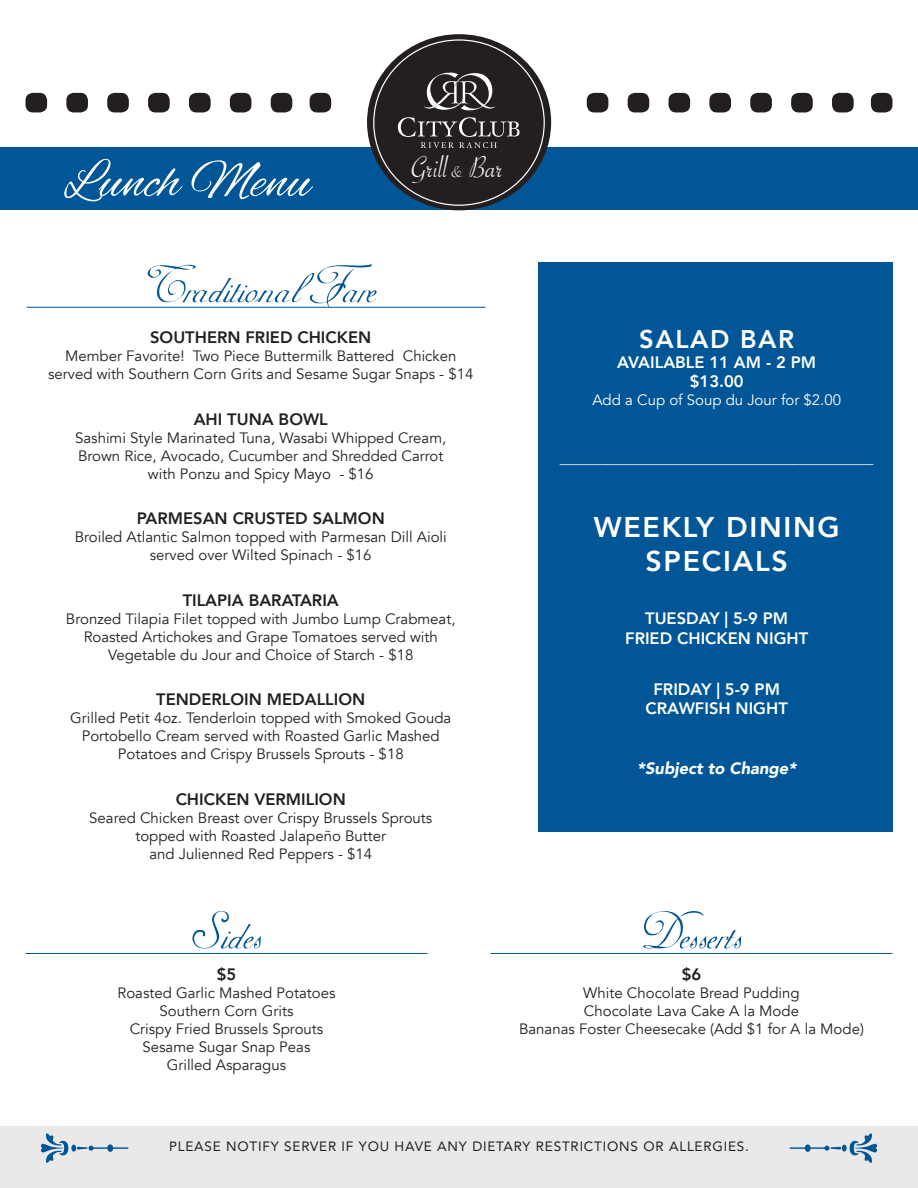
<style>
.page{position:relative;width:918px;height:1188px;background:#fff}
.page>*{position:absolute;margin:0;border:0;box-sizing:border-box;transform-origin:0 0}
.t1{font:60px "Adine Kirnberg Alternate";color:#005696}
.t2{font:54px "Alex Brush";color:#fff}
.t3{font:32.25px "Savoye Let Plain";color:#fff}
.t4{font:800 28.5px/34.2px "Avenir";letter-spacing:.06em;color:#fff;text-align:center}
.t5{font:800 25.5px "Avenir";letter-spacing:.06em;color:#fff}
.t6{font:800 16.5px "Avenir";color:#fff}
.t7{font:800 16.5px "Avenir";color:#231f20}
.t8{font:italic 900 16.5px "Avenir";color:#fff}
.t9{font:15px "Avenir";color:#231f20}
.t10{font:15px "Avenir";color:#fff}
.t11{font:13.5px "Avenir";letter-spacing:.06em;color:#231f20}
.s1{font-size:18.15px}
</style>
<div class="page">
<div style="left:538px;top:262px;width:354px;height:570px;background:#005696"></div>
<hr style="left:27px;top:307px;width:459px;height:1px;background:#005696">
<hr style="left:26px;top:953px;width:402px;height:1px;background:#005696">
<hr style="left:490px;top:953px;width:402px;height:1px;background:#005696">
<div style="left:0;top:1126px;width:918px;height:62px;background:#e9e9e9"></div>
<svg style="left:41px;top:1133px;width:87px;height:30px"></svg>
<svg style="left:790px;top:1133px;width:87px;height:30px"></svg>
<div style="left:0;top:147px;width:918px;height:63px;background:#005696"></div>
<div style="left:367px;top:34px;width:184px;height:176px;background:#231f20;border-radius:50%"></div>
<svg style="left:395px;top:72px;width:125px;height:112px"></svg>
<div style="left:26px;top:93px;width:21px;height:19px;background:#231f20;border-radius:7px"></div>
<div style="left:66px;top:93px;width:22px;height:19px;background:#231f20;border-radius:7px"></div>
<div style="left:107px;top:93px;width:22px;height:19px;background:#231f20;border-radius:7px"></div>
<div style="left:148px;top:93px;width:22px;height:19px;background:#231f20;border-radius:7px"></div>
<div style="left:189px;top:93px;width:22px;height:19px;background:#231f20;border-radius:7px"></div>
<div style="left:230px;top:93px;width:21px;height:19px;background:#231f20;border-radius:7px"></div>
<div style="left:271px;top:93px;width:21px;height:19px;background:#231f20;border-radius:7px"></div>
<div style="left:310px;top:93px;width:21px;height:19px;background:#231f20;border-radius:7px"></div>
<div style="left:587px;top:93px;width:21px;height:19px;background:#231f20;border-radius:7px"></div>
<div style="left:628px;top:93px;width:21px;height:19px;background:#231f20;border-radius:7px"></div>
<div style="left:669px;top:93px;width:21px;height:19px;background:#231f20;border-radius:7px"></div>
<div style="left:709px;top:93px;width:22px;height:19px;background:#231f20;border-radius:7px"></div>
<div style="left:750px;top:93px;width:22px;height:19px;background:#231f20;border-radius:7px"></div>
<div style="left:791px;top:93px;width:22px;height:19px;background:#231f20;border-radius:7px"></div>
<div style="left:832px;top:93px;width:22px;height:19px;background:#231f20;border-radius:7px"></div>
<div style="left:871px;top:93px;width:21px;height:19px;background:#231f20;border-radius:7px"></div>
<p class="t2" style="left:64px;top:151px;width:248px">Lunch Menu</p>
<p class="t3" style="left:412px;top:146px;width:93px">Grill <span class="s1">&amp;</span> Bar</p>
<p class="t1" style="left:145px;top:256px;width:232px">Traditional Fare</p>
<p class="t7" style="left:150px;top:325px;width:223px">SOUTHERN FRIED CHICKEN</p>
<p class="t9" style="left:65px;top:347px;width:393px">Member Favorite! Two Piece Buttermilk Battered Chicken</p>
<p class="t9" style="left:48px;top:365px;width:427px">served with Southern Corn Grits and Sesame Sugar Snaps - $14</p>
<p class="t7" style="left:194px;top:406px;width:136px">AHI TUNA BOWL</p>
<p class="t9" style="left:75px;top:429px;width:373px">Sashimi Style Marinated Tuna, Wasabi Whipped Cream,</p>
<p class="t9" style="left:78px;top:447px;width:367px">Brown Rice, Avocado, Cucumber and Shredded Carrot</p>
<p class="t9" style="left:148px;top:465px;width:227px">with Ponzu and Spicy Mayo - $16</p>
<p class="t7" style="left:137px;top:506px;width:250px">PARMESAN CRUSTED SALMON</p>
<p class="t9" style="left:75px;top:528px;width:374px">Broiled Atlantic Salmon topped with Parmesan Dill Aioli</p>
<p class="t9" style="left:150px;top:546px;width:223px">served over Wilted Spinach - $16</p>
<p class="t7" style="left:183px;top:587px;width:158px">TILAPIA BARATARIA</p>
<p class="t9" style="left:66px;top:610px;width:391px">Bronzed Tilapia Filet topped with Jumbo Lump Crabmeat,</p>
<p class="t9" style="left:84px;top:628px;width:356px">Roasted Artichokes and Grape Tomatoes served with</p>
<p class="t9" style="left:108px;top:646px;width:307px">Vegetable du Jour and Choice of Starch - $18</p>
<p class="t7" style="left:156px;top:687px;width:210px">TENDERLOIN MEDALLION</p>
<p class="t9" style="left:70px;top:709px;width:383px">Grilled Petit 4oz. Tenderloin topped with Smoked Gouda</p>
<p class="t9" style="left:82px;top:727px;width:360px">Portobello Cream served with Roasted Garlic Mashed</p>
<p class="t9" style="left:118px;top:745px;width:287px">Potatoes and Crispy Brussels Sprouts - $18</p>
<p class="t7" style="left:176px;top:787px;width:172px">CHICKEN VERMILION</p>
<p class="t9" style="left:89px;top:809px;width:345px">Seared Chicken Breast over Crispy Brussels Sprouts</p>
<p class="t9" style="left:135px;top:827px;width:252px">topped with Roasted Jalapeño Butter</p>
<p class="t9" style="left:149px;top:845px;width:224px">and Julienned Red Peppers - $14</p>
<p class="t1" style="left:191px;top:902px;width:73px">Sides</p>
<p class="t7" style="left:217px;top:962px;width:21px">$5</p>
<p class="t9" style="left:117px;top:984px;width:220px">Roasted Garlic Mashed Potatoes</p>
<p class="t9" style="left:160px;top:1002px;width:135px">Southern Corn Grits</p>
<p class="t9" style="left:130px;top:1020px;width:195px">Crispy Fried Brussels Sprouts</p>
<p class="t9" style="left:143px;top:1038px;width:169px">Sesame Sugar Snap Peas</p>
<p class="t9" style="left:167px;top:1056px;width:121px">Grilled Asparagus</p>
<p class="t5" style="left:639px;top:319px;width:156px">SALAD BAR</p>
<p class="t6" style="left:617px;top:349px;width:200px">AVAILABLE 11 AM - 2 PM</p>
<p class="t6" style="left:690px;top:369px;width:55px">$13.00</p>
<p class="t10" style="left:592px;top:391px;width:250px">Add a Cup of Soup du Jour for $2.00</p>
<p class="t6" style="left:560px;top:444px;width:315px">______________________________________</p>
<p class="t4" style="left:594px;top:510px;width:247px">WEEKLY DINING<br>SPECIALS</p>
<p class="t6" style="left:645px;top:606px;width:144px">TUESDAY | 5-9 PM</p>
<p class="t6" style="left:625px;top:626px;width:185px">FRIED CHICKEN NIGHT</p>
<p class="t6" style="left:653px;top:676px;width:128px">FRIDAY | 5-9 PM</p>
<p class="t6" style="left:646px;top:696px;width:144px">CRAWFISH NIGHT</p>
<p class="t8" style="left:637px;top:754px;width:161px">*Subject to Change*</p>
<p class="t1" style="left:640px;top:902px;width:104px">Desserts</p>
<p class="t7" style="left:682px;top:962px;width:21px">$6</p>
<p class="t9" style="left:583px;top:984px;width:218px">White Chocolate Bread Pudding</p>
<p class="t9" style="left:584px;top:1002px;width:217px">Chocolate Lava Cake A la Mode</p>
<p class="t9" style="left:519px;top:1020px;width:346px">Bananas Foster Cheesecake (Add $1 for A la Mode)</p>
<p class="t11" style="left:169px;top:1136px;width:581px">PLEASE NOTIFY SERVER IF YOU HAVE ANY DIETARY RESTRICTIONS OR ALLERGIES.</p>
</div>
